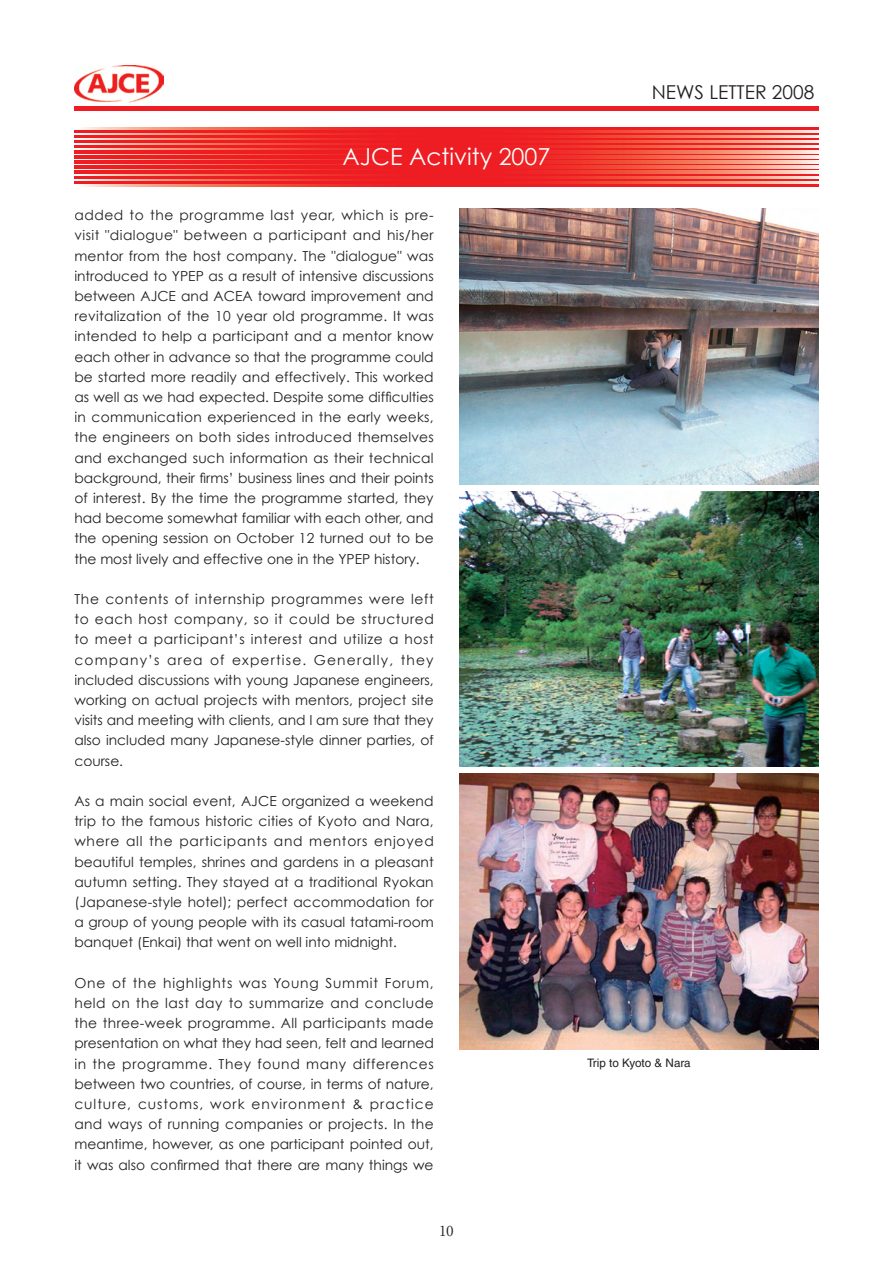
<style>
.page{position:relative;width:893px;height:1263px;background:#fff}
.page>*{position:absolute;margin:0;border:0;box-sizing:border-box;transform-origin:0 0}
.t1{font:23.4px "Century Gothic";color:#fff}
.t2{font:19.2px "Century Gothic";color:#231f20}
.t3{font:13.8px/20.2px "Century Gothic";color:#231f20;text-align:justify}
.t4{font:13.8px "Ryumin Pro";color:#231f20}
.t5{font:11.7px "Helvetica";color:#231f20}
</style>
<div class="page">
<img style="left:74px;top:66px;width:90px;height:37px">
<div style="left:74px;top:106px;width:745px;height:5px;background:#ee1d23"></div>
<img style="left:459px;top:774px;width:360px;height:276px">
<img style="left:459px;top:208px;width:360px;height:276px">
<img style="left:459px;top:491px;width:360px;height:276px">
<svg style="left:74px;top:128px;width:745px;height:58px;background:#f0413d"></svg>
<svg style="left:74px;top:130px;width:745px;height:3px;background:#f0403b"></svg>
<svg style="left:74px;top:135px;width:745px;height:3px;background:#f0403b"></svg>
<svg style="left:74px;top:140px;width:745px;height:3px;background:#f0403b"></svg>
<svg style="left:74px;top:145px;width:745px;height:3px;background:#f0403b"></svg>
<svg style="left:74px;top:151px;width:745px;height:2px"></svg>
<svg style="left:74px;top:156px;width:745px;height:2px"></svg>
<svg style="left:74px;top:161px;width:745px;height:2px"></svg>
<svg style="left:74px;top:166px;width:745px;height:2px"></svg>
<svg style="left:74px;top:171px;width:745px;height:2px"></svg>
<svg style="left:74px;top:176px;width:745px;height:3px;background:#f0403b"></svg>
<svg style="left:74px;top:181px;width:745px;height:3px;background:#f0403b"></svg>
<h1 class="t1" style="left:342px;top:143px;width:210px">AJCE Activity 2007</h1>
<p class="t3" style="left:74px;top:205px;width:361px">added to the programme last year, which is pre&shy;visit "dialogue" between a participant and his/her mentor from the host company. The "dialogue" was introduced to YPEP as a result of intensive discussions between AJCE and ACEA toward improvement and revitalization of the 10 year old programme. It was intended to help a participant and a mentor know each other in advance so that the programme could be started more readily and effectively. This worked as well as we had expected. Despite some difficulties in communication experienced in the early weeks, the engineers on both sides introduced themselves and exchanged such information as their technical background, their firms’ business lines and their points of interest. By the time the programme started, they had become somewhat familiar with each other, and the opening session on October 12 turned out to be the most lively and effective one in the YPEP history.</p>
<p class="t3" style="left:74px;top:589px;width:361px">The contents of internship programmes were left to each host company, so it could be structured to meet a participant’s interest and utilize a host company’s area of expertise. Generally, they included discussions with young Japanese engineers, working on actual projects with mentors, project site visits and meeting with clients, and I am sure that they also included many Japanese-style dinner parties, of course.</p>
<p class="t3" style="left:74px;top:791px;width:361px">As a main social event, AJCE organized a weekend trip to the famous historic cities of Kyoto and Nara, where all the participants and mentors enjoyed beautiful temples, shrines and gardens in a pleasant autumn setting. They stayed at a traditional Ryokan (Japanese-style hotel); perfect accommodation for a group of young people with its casual tatami-room banquet (Enkai) that went on well into midnight.</p>
<p class="t3" style="left:74px;top:972px;width:361px">One of the highlights was Young Summit Forum, held on the last day to summarize and conclude the three-week programme. All participants made presentation on what they had seen, felt and learned in the programme. They found many differences between two countries, of course, in terms of nature, culture, customs, work environment &amp; practice and ways of running companies or projects. In the meantime, however, as one participant pointed out, it was also confirmed that there are many things we</p>
<p class="t4" style="left:440px;top:1220px;width:15px">10</p>
<h2 class="t2" style="left:652px;top:81px;width:164px">NEWS LETTER 2008</h2>
<p class="t5" style="left:587px;top:1056px;width:105px">Trip to Kyoto &amp; Nara</p>
</div>
